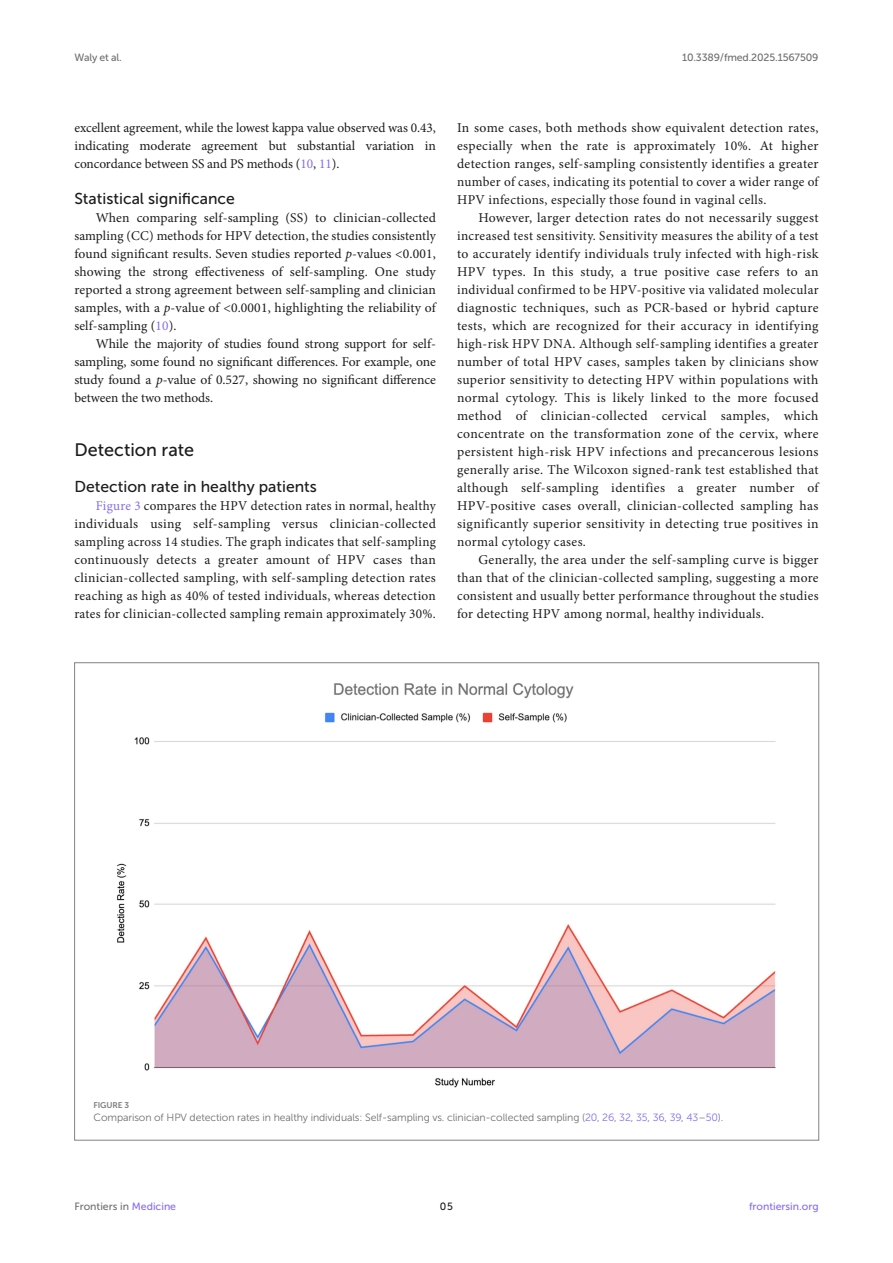
<style>
.page{position:relative;width:893px;height:1263px;background:#fff}
.page>*{position:absolute;margin:0;border:0;box-sizing:border-box;transform-origin:0 0}
.HEAD_2{font:18px "Museo Sans 500";color:#1b1c1b}
.HEAD_3_after_HEAD_2{font:15.75px "Museo Sans 500";color:#1b1c1b}
.HEAD_3{font:15.75px "Museo Sans 500";color:#1b1c1b}
.TEXT{font:13.5px/18px "Minion Pro";letter-spacing:.015em;color:#1b1c1b;text-align:justify}
.FIG_LEG{font:10.5px "Museo Sans 300";letter-spacing:-.01em;color:#706f70}
.t1{font:10.5px "Museo Sans 500";letter-spacing:-.015em;color:#706f70}
.t2{font:10.5px "Museo Sans 500";color:#856df0}
.t3{font:10.5px "Museo Sans 500";color:#1b1c1b}
.FIG_HD{font:8.25px "Museo Sans 700";letter-spacing:-.01em;color:#7e7f7f}
.s1{color:#856df0}
.s2{font-style:italic}
</style>
<div class="page">
<img style="left:117px;top:683px;width:659px;height:405px">
<p class="t1" style="left:74px;top:51px;width:49px">Waly et al.</p>
<p class="t1" style="left:682px;top:51px;width:138px">10.3389/fmed.2025.1567509</p>
<p class="TEXT" style="left:74px;top:119px;width:363px">excellent agreement, while the lowest kappa value observed was 0.43, indicating moderate agreement but substantial variation in concordance between SS and PS methods (<span class="s1">10</span>, <span class="s1">11</span>).</p>
<p class="HEAD_3" style="left:74px;top:190px;width:162px">Statistical significance</p>
<p class="TEXT" style="left:74px;top:209px;width:363px;text-indent:21px">When comparing self-sampling (SS) to clinician-collected sampling (CC) methods for HPV detection, the studies consistently found significant results. Seven studies reported <span class="s2">p</span>-values &lt;0.001, showing the strong effectiveness of self-sampling. One study reported a strong agreement between self-sampling and clinician samples, with a <span class="s2">p</span>-value of &lt;0.0001, highlighting the reliability of self-sampling (<span class="s1">10</span>).</p>
<p class="TEXT" style="left:74px;top:335px;width:363px;text-indent:21px">While the majority of studies found strong support for self&shy;sampling, some found no significant differences. For example, one study found a <span class="s2">p</span>-value of 0.527, showing no significant difference between the two methods.</p>
<p class="HEAD_2" style="left:74px;top:440px;width:121px">Detection rate</p>
<p class="HEAD_3_after_HEAD_2" style="left:74px;top:478px;width:244px">Detection rate in healthy patients</p>
<p class="TEXT" style="left:74px;top:497px;width:363px;text-indent:21px"><span class="s1">Figure 3</span> compares the HPV detection rates in normal, healthy individuals using self-sampling versus clinician-collected sampling across 14 studies. The graph indicates that self-sampling continuously detects a greater amount of HPV cases than clinician-collected sampling, with self-sampling detection rates reaching as high as 40% of tested individuals, whereas detection rates for clinician-collected sampling remain approximately 30%.</p>
<p class="TEXT" style="left:457px;top:119px;width:363px">In some cases, both methods show equivalent detection rates, especially when the rate is approximately 10%. At higher detection ranges, self-sampling consistently identifies a greater number of cases, indicating its potential to cover a wider range of HPV infections, especially those found in vaginal cells.</p>
<p class="TEXT" style="left:457px;top:209px;width:363px;text-indent:21px">However, larger detection rates do not necessarily suggest increased test sensitivity. Sensitivity measures the ability of a test to accurately identify individuals truly infected with high-risk HPV types. In this study, a true positive case refers to an individual confirmed to be HPV-positive via validated molecular diagnostic techniques, such as PCR-based or hybrid capture tests, which are recognized for their accuracy in identifying high-risk HPV DNA. Although self-sampling identifies a greater number of total HPV cases, samples taken by clinicians show superior sensitivity to detecting HPV within populations with normal cytology. This is likely linked to the more focused method of clinician-collected cervical samples, which concentrate on the transformation zone of the cervix, where persistent high-risk HPV infections and precancerous lesions generally arise. The Wilcoxon signed-rank test established that although self-sampling identifies a greater number of HPV-positive cases overall, clinician-collected sampling has significantly superior sensitivity in detecting true positives in normal cytology cases.</p>
<p class="TEXT" style="left:457px;top:551px;width:363px;text-indent:21px">Generally, the area under the self-sampling curve is bigger than that of the clinician-collected sampling, suggesting a more consistent and usually better performance throughout the studies for detecting HPV among normal, healthy individuals.</p>
<p class="FIG_HD" style="left:94px;top:1100px;width:37px">FIGURE 3</p>
<p class="FIG_LEG" style="left:94px;top:1112px;width:631px">Comparison of HPV detection rates in healthy individuals: Self-sampling vs. clinician-collected sampling (<span class="s1">20</span>, <span class="s1">26</span>, <span class="s1">32</span>, <span class="s1">35</span>, <span class="s1">36</span>, <span class="s1">39</span>, <span class="s1">43</span>–<span class="s1">50</span>).</p>
<p class="t1" style="left:74px;top:1200px;width:103px">Frontiers in <span class="s1">Medicine</span></p>
<p class="t3" style="left:440px;top:1200px;width:14px">05</p>
<p class="t2" style="left:749px;top:1200px;width:71px">frontiersin.org</p>
</div>
